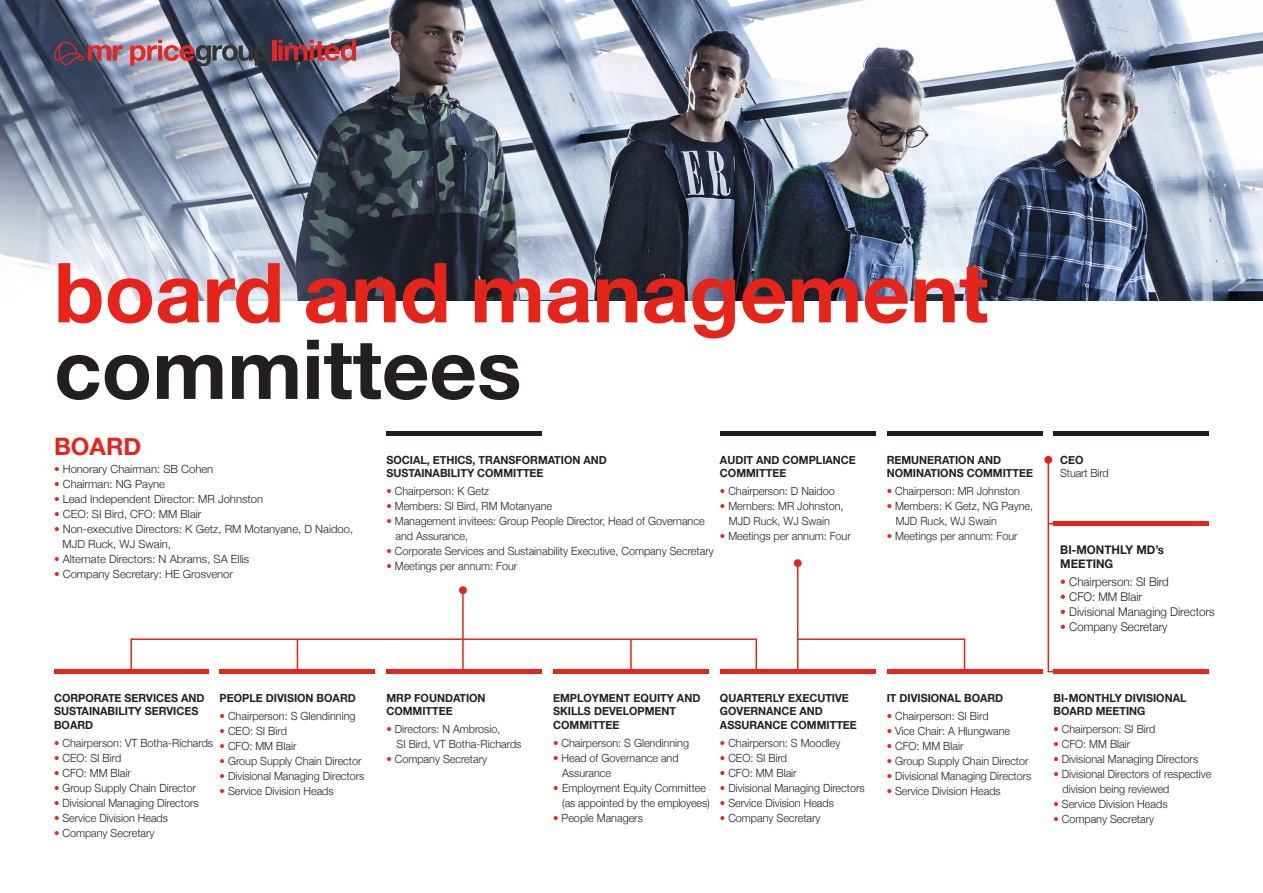
<style>
.page{position:relative;width:1263px;height:893px;background:#fff}
.page>*{position:absolute;margin:0;border:0;box-sizing:border-box;transform-origin:0 0}
.t1{font:700 82.8px/76.5px "Helvetica Neue";color:#e72419}
.t2{font:700 24px "Helvetica Neue";color:#e72419}
.t3{font:300 12px "Helvetica Neue";color:#231f20;scale:.96 1}
.t4{font:700 12px "Helvetica Neue";color:#231f20;scale:.96 1}
.t5{font:300 11.25px/15px "Helvetica Neue";color:#231f20;scale:.96 1}
.t6{font:700 11.25px/13.5px "Helvetica Neue";color:#231f20;scale:.96 1}
.t7{font:300 11.25px/15px "Helvetica Neue";color:#231f20}
.s1{color:#231f20}
.s2{color:#e72419}
</style>
<div class="page">
<hr style="left:1053px;top:432px;width:156px;height:4px;background:#231f20">
<img style="left:0;top:0;width:1263px;height:301px">
<svg style="left:130px;top:40px;width:140px;height:26px;background:#856e79"></svg>
<hr style="left:272px;top:40px;width:4px;height:21px;background:#e32725">
<svg style="left:278px;top:40px;width:78px;height:21px;background:#9d4851"></svg>
<svg style="left:54px;top:42px;width:69px;height:23px;background:#805464"></svg>
<hr style="left:797px;top:638px;width:167px;height:2px;background:#e72419">
<hr style="left:964px;top:638px;width:1px;height:33px;background:#e72419">
<hr style="left:1048px;top:523px;width:30px;height:1px;background:#e72419">
<hr style="left:1047px;top:671px;width:32px;height:1px;background:#e72419">
<hr style="left:755px;top:638px;width:2px;height:33px;background:#e72419">
<hr style="left:131px;top:638px;width:625px;height:2px;background:#e72419">
<hr style="left:797px;top:562px;width:1px;height:110px;background:#e72419">
<div style="left:794px;top:559px;width:8px;height:8px;background:#e72419;border-radius:50%"></div>
<hr style="left:1047px;top:460px;width:2px;height:212px;background:#e72419">
<div style="left:1044px;top:456px;width:8px;height:8px;background:#e72419;border-radius:50%"></div>
<hr style="left:630px;top:639px;width:2px;height:32px;background:#e72419">
<hr style="left:297px;top:639px;width:1px;height:32px;background:#e72419">
<div style="left:459px;top:586px;width:8px;height:8px;background:#e72419;border-radius:50%"></div>
<hr style="left:462px;top:590px;width:2px;height:83px;background:#e72419">
<hr style="left:130px;top:638px;width:2px;height:33px;background:#e72419">
<div style="left:54px;top:669px;width:154px;height:5px;background:#e72419"></div>
<div style="left:220px;top:669px;width:155px;height:5px;background:#e72419"></div>
<div style="left:386px;top:669px;width:156px;height:5px;background:#e72419"></div>
<hr style="left:386px;top:432px;width:156px;height:4px;background:#231f20">
<div style="left:553px;top:669px;width:156px;height:5px;background:#e72419"></div>
<div style="left:720px;top:669px;width:155px;height:5px;background:#e72419"></div>
<hr style="left:720px;top:432px;width:155px;height:4px;background:#231f20">
<hr style="left:887px;top:432px;width:155px;height:4px;background:#231f20">
<div style="left:887px;top:669px;width:155px;height:5px;background:#e72419"></div>
<div style="left:1053px;top:669px;width:156px;height:5px;background:#e72419"></div>
<div style="left:1053px;top:521px;width:156px;height:5px;background:#e72419"></div>
<p class="t1" style="left:54px;top:257px;width:936px">board and management <span class="s1">committees</span></p>
<p class="t2" style="left:54px;top:428px;width:89px">BOARD</p>
<p class="t7" style="left:54px;top:461px;width:161px"><span class="s2">•</span> Honorary Chairman: SB Cohen</p>
<p class="t7" style="left:54px;top:476px;width:113px"><span class="s2">•</span> Chairman: NG Payne</p>
<p class="t7" style="left:54px;top:491px;width:211px"><span class="s2">•</span> Lead Independent Director: MR Johnston</p>
<p class="t7" style="left:54px;top:506px;width:149px"><span class="s2">•</span> CEO: SI Bird, CFO: MM Blair</p>
<p class="t7" style="left:63px;top:521px;width:292px;text-indent:-9px"><span class="s2">•</span> Non-executive Directors: K Getz, RM Motanyane, D Naidoo,<br>MJD Ruck, WJ Swain,</p>
<p class="t7" style="left:54px;top:551px;width:197px"><span class="s2">•</span> Alternate Directors: N Abrams, SA Ellis</p>
<p class="t7" style="left:54px;top:566px;width:181px"><span class="s2">•</span> Company Secretary: HE Grosvenor</p>
<p class="t6" style="left:386px;top:453px;width:231px">SOCIAL, ETHICS, TRANSFORMATION AND</p>
<p class="t6" style="left:386px;top:467px;width:165px">SUSTAINABILITY COMMITTEE</p>
<p class="t5" style="left:386px;top:483px;width:109px"><span class="s2">•</span> Chairperson: K Getz</p>
<p class="t5" style="left:386px;top:498px;width:174px"><span class="s2">•</span> Members: SI Bird, RM Motanyane</p>
<p class="t5" style="left:395px;top:513px;width:324px;text-indent:-9px"><span class="s2">•</span> Management invitees: Group People Director, Head of Governance and Assurance,</p>
<p class="t5" style="left:386px;top:543px;width:342px"><span class="s2">•</span> Corporate Services and Sustainability Executive, Company Secretary</p>
<p class="t5" style="left:386px;top:558px;width:138px"><span class="s2">•</span> Meetings per annum: Four</p>
<p class="t6" style="left:720px;top:453px;width:143px">AUDIT AND COMPLIANCE<br>COMMITTEE</p>
<p class="t5" style="left:720px;top:483px;width:121px"><span class="s2">•</span> Chairperson: D Naidoo</p>
<p class="t5" style="left:720px;top:498px;width:130px"><span class="s2">•</span> Members: MR Johnston,</p>
<p class="t5" style="left:729px;top:513px;width:107px">MJD Ruck, WJ Swain</p>
<p class="t5" style="left:720px;top:528px;width:138px"><span class="s2">•</span> Meetings per annum: Four</p>
<p class="t6" style="left:887px;top:453px;width:154px">REMUNERATION AND<br>NOMINATIONS COMMITTEE</p>
<p class="t5" style="left:887px;top:483px;width:140px"><span class="s2">•</span> Chairperson: MR Johnston</p>
<p class="t5" style="left:896px;top:498px;width:145px;text-indent:-9px"><span class="s2">•</span> Members: K Getz, NG Payne,<br>MJD Ruck, WJ Swain</p>
<p class="t5" style="left:887px;top:528px;width:138px"><span class="s2">•</span> Meetings per annum: Four</p>
<p class="t6" style="left:1060px;top:453px;width:26px">CEO</p>
<p class="t5" style="left:1060px;top:465px;width:52px">Stuart Bird</p>
<p class="t4" style="left:1060px;top:540px;width:110px">BI-MONTHLY MD’s</p>
<p class="t4" style="left:1060px;top:554px;width:57px">MEETING</p>
<p class="t3" style="left:1060px;top:572px;width:115px"><span class="s2">•</span> Chairperson: SI Bird</p>
<p class="t3" style="left:1060px;top:587px;width:87px"><span class="s2">•</span> CFO: MM Blair</p>
<p class="t3" style="left:1060px;top:602px;width:162px"><span class="s2">•</span> Divisional Managing Directors</p>
<p class="t3" style="left:1060px;top:617px;width:113px"><span class="s2">•</span> Company Secretary</p>
<p class="t6" style="left:54px;top:691px;width:158px">CORPORATE SERVICES AND<br>SUSTAINABILITY SERVICES<br>BOARD</p>
<p class="t5" style="left:54px;top:734px;width:167px"><span class="s2">•</span> Chairperson: VT Botha-Richards</p>
<p class="t5" style="left:54px;top:749px;width:72px"><span class="s2">•</span> CEO: SI Bird</p>
<p class="t5" style="left:54px;top:764px;width:81px"><span class="s2">•</span> CFO: MM Blair</p>
<p class="t5" style="left:54px;top:779px;width:149px"><span class="s2">•</span> Group Supply Chain Director</p>
<p class="t5" style="left:54px;top:794px;width:152px"><span class="s2">•</span> Divisional Managing Directors</p>
<p class="t5" style="left:54px;top:809px;width:120px"><span class="s2">•</span> Service Division Heads</p>
<p class="t5" style="left:54px;top:824px;width:106px"><span class="s2">•</span> Company Secretary</p>
<p class="t6" style="left:220px;top:691px;width:143px">PEOPLE DIVISION BOARD</p>
<p class="t5" style="left:220px;top:707px;width:143px"><span class="s2">•</span> Chairperson: S Glendinning</p>
<p class="t5" style="left:220px;top:722px;width:72px"><span class="s2">•</span> CEO: SI Bird</p>
<p class="t5" style="left:220px;top:737px;width:81px"><span class="s2">•</span> CFO: MM Blair</p>
<p class="t5" style="left:220px;top:752px;width:149px"><span class="s2">•</span> Group Supply Chain Director</p>
<p class="t5" style="left:220px;top:767px;width:152px"><span class="s2">•</span> Divisional Managing Directors</p>
<p class="t5" style="left:220px;top:782px;width:120px"><span class="s2">•</span> Service Division Heads</p>
<p class="t6" style="left:386px;top:691px;width:105px">MRP FOUNDATION<br>COMMITTEE</p>
<p class="t5" style="left:386px;top:721px;width:120px"><span class="s2">•</span> Directors: N Ambrosio,</p>
<p class="t5" style="left:396px;top:736px;width:132px">SI Bird, VT Botha-Richards</p>
<p class="t5" style="left:386px;top:751px;width:106px"><span class="s2">•</span> Company Secretary</p>
<p class="t6" style="left:553px;top:691px;width:155px">EMPLOYMENT EQUITY AND<br>SKILLS DEVELOPMENT<br>COMMITTEE</p>
<p class="t5" style="left:553px;top:734px;width:143px"><span class="s2">•</span> Chairperson: S Glendinning</p>
<p class="t5" style="left:562px;top:749px;width:123px;text-indent:-9px"><span class="s2">•</span> Head of Governance and<br>Assurance</p>
<p class="t5" style="left:562px;top:779px;width:155px;text-indent:-9px"><span class="s2">•</span> Employment Equity Committee (as appointed by the employees)</p>
<p class="t5" style="left:553px;top:809px;width:95px"><span class="s2">•</span> People Managers</p>
<p class="t6" style="left:720px;top:691px;width:144px">QUARTERLY EXECUTIVE<br>GOVERNANCE AND<br>ASSURANCE COMMITTEE</p>
<p class="t5" style="left:720px;top:734px;width:127px"><span class="s2">•</span> Chairperson: S Moodley</p>
<p class="t5" style="left:720px;top:749px;width:72px"><span class="s2">•</span> CEO: SI Bird</p>
<p class="t5" style="left:720px;top:764px;width:81px"><span class="s2">•</span> CFO: MM Blair</p>
<p class="t5" style="left:720px;top:779px;width:152px"><span class="s2">•</span> Divisional Managing Directors</p>
<p class="t5" style="left:720px;top:794px;width:120px"><span class="s2">•</span> Service Division Heads</p>
<p class="t5" style="left:720px;top:809px;width:106px"><span class="s2">•</span> Company Secretary</p>
<p class="t6" style="left:887px;top:691px;width:123px">IT DIVISIONAL BOARD</p>
<p class="t5" style="left:887px;top:707px;width:108px"><span class="s2">•</span> Chairperson: SI Bird</p>
<p class="t5" style="left:887px;top:722px;width:130px"><span class="s2">•</span> Vice Chair: A Hlungwane</p>
<p class="t5" style="left:887px;top:737px;width:81px"><span class="s2">•</span> CFO: MM Blair</p>
<p class="t5" style="left:887px;top:752px;width:149px"><span class="s2">•</span> Group Supply Chain Director</p>
<p class="t5" style="left:887px;top:767px;width:152px"><span class="s2">•</span> Divisional Managing Directors</p>
<p class="t5" style="left:887px;top:782px;width:120px"><span class="s2">•</span> Service Division Heads</p>
<p class="t6" style="left:1053px;top:691px;width:140px">BI-MONTHLY DIVISIONAL</p>
<p class="t6" style="left:1053px;top:705px;width:97px">BOARD MEETING</p>
<p class="t5" style="left:1053px;top:721px;width:108px"><span class="s2">•</span> Chairperson: SI Bird</p>
<p class="t5" style="left:1053px;top:736px;width:81px"><span class="s2">•</span> CFO: MM Blair</p>
<p class="t5" style="left:1053px;top:751px;width:152px"><span class="s2">•</span> Divisional Managing Directors</p>
<p class="t5" style="left:1062px;top:766px;width:157px;text-indent:-9px"><span class="s2">•</span> Divisional Directors of respective division being reviewed</p>
<p class="t5" style="left:1053px;top:796px;width:120px"><span class="s2">•</span> Service Division Heads</p>
<p class="t5" style="left:1053px;top:811px;width:106px"><span class="s2">•</span> Company Secretary</p>
</div>
